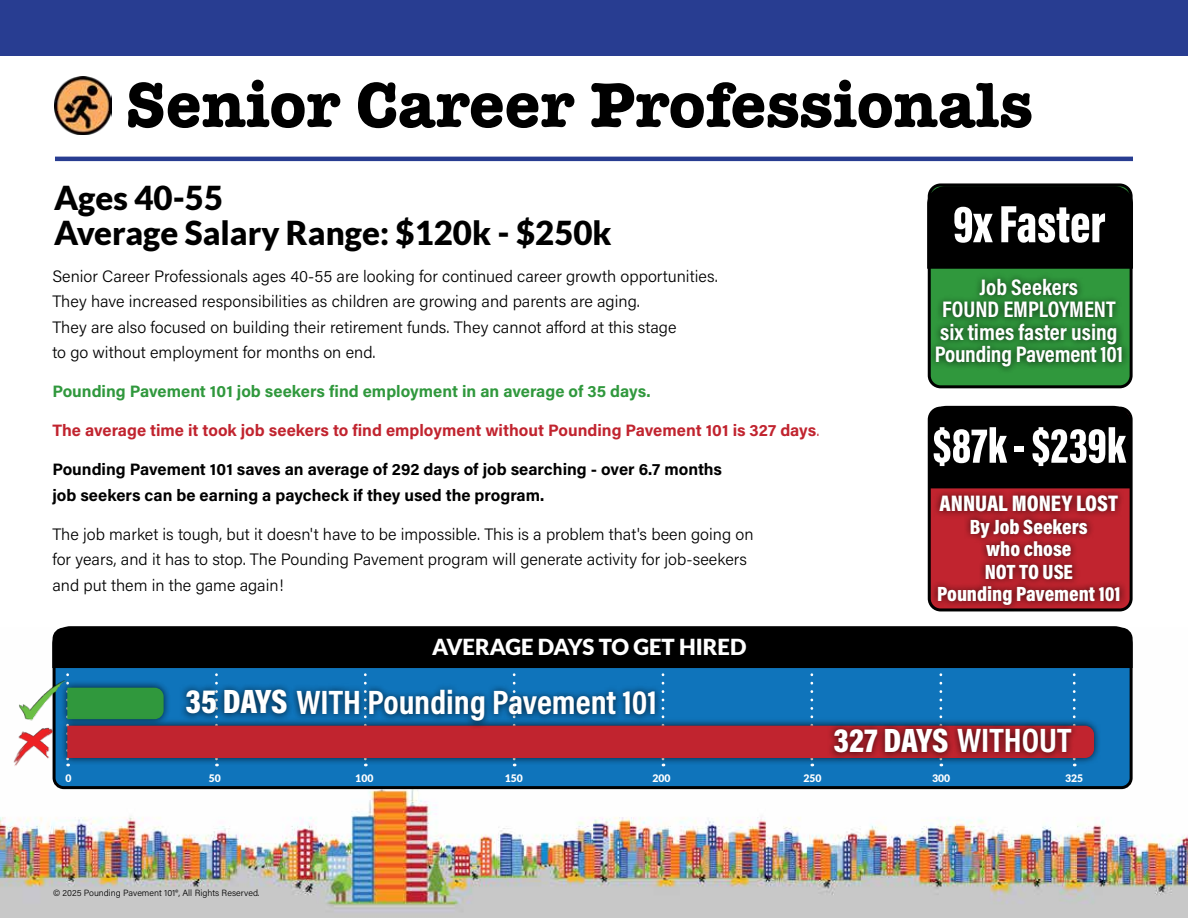
<style>
.page{position:relative;width:1188px;height:918px;background:#fff}
.page>*{position:absolute;margin:0;border:0;box-sizing:border-box;transform-origin:0 0}
.t1{font:700 65.4px "American Typewriter";color:#000}
.t2{font:900 54px "Acumin Pro Extra Cond";color:#fff}
.t3{font:900 51px "Acumin Pro Extra Cond";color:#fff}
.t4{font:700 34.2px "Acumin Pro Cond";color:#fff}
.t5{font:900 34.2px "Acumin Pro Cond";letter-spacing:-.005em;color:#fff}
.t6{font:900 33px/35.4px "Lato";color:#000}
.t7{font:700 22.8px/22.5px "Acumin Pro Cond";color:#fff;text-align:center}
.t8{font:900 22.8px "Acumin Pro Cond";color:#fff}
.t9{font:900 22.05px "Lato";color:#fff}
.t10{font:900 20.85px/22.5px "Acumin Pro Cond";color:#fff;text-align:center}
.t11{font:300 16.5px/25.5px "Acumin Pro";color:#000}
.t12{font:700 16.5px/25.5px "Acumin Pro";color:#000}
.t13{font:700 16.5px "Acumin Pro";color:#c1242f}
.t14{font:700 16.5px "Acumin Pro";color:#30983d}
.t15{font:900 10.35px "Lato";color:#fff}
.t16{font:300 9px "Acumin Pro";color:#000}
.s1{font-weight:300}
.s2{font-weight:900}
.s3{font-weight:700}
</style>
<div class="page">
<img style="left:0;top:668px;width:1188px;height:250px">
<img style="left:54px;top:77px;width:57px;height:57px">
<hr style="left:55px;top:157px;width:1078px;height:4px;background:#283d91">
<div style="left:0;top:0;width:1188px;height:55px;background:#283d91"></div>
<div style="left:929px;top:406px;width:202px;height:82px;background:#000"></div>
<div style="left:930px;top:489px;width:197px;height:124px;background:#000;opacity:.75"></div>
<div style="left:926px;top:419px;width:207px;height:54px;background:#000"></div>
<div style="left:929px;top:185px;width:202px;height:202px;background:#30983d;border-radius:11px"></div>
<div style="left:928px;top:183px;width:205px;height:205px;border:3px solid #000;border-radius:11px"></div>
<svg style="left:927px;top:186px;width:206px;height:83px;background:#020302"></svg>
<div style="left:929px;top:272px;width:200px;height:102px;background:#000;opacity:.75"></div>
<div style="left:947px;top:199px;width:166px;height:52px;background:#000"></div>
<div style="left:54px;top:629px;width:1077px;height:159px;background:#0f74bb;border-radius:10px"></div>
<div style="left:53px;top:628px;width:1080px;height:161px;border:3px solid #000;border-radius:10px"></div>
<svg style="left:66px;top:673px;width:1028px;height:93px"></svg>
<div style="left:179px;top:682px;width:115px;height:40px;background:#000;opacity:.75"></div>
<div style="left:827px;top:721px;width:128px;height:40px;background:#000;opacity:.75"></div>
<div style="left:290px;top:683px;width:373px;height:46px;background:#000;opacity:.75"></div>
<div style="left:950px;top:721px;width:129px;height:39px;background:#000;opacity:.75"></div>
<div style="left:52px;top:626px;width:1081px;height:42px;background:#000"></div>
<img style="left:7px;top:678px;width:62px;height:47px">
<img style="left:0;top:720px;width:58px;height:48px">
<h1 class="t1" style="left:125px;top:65px;width:909px">Senior Career Professionals</h1>
<h3 class="t6" style="left:54px;top:180px;width:559px">Ages 40-55<br>Average Salary Range: $120k - $250k</h3>
<p class="t11" style="left:52px;top:262px;width:667px">Senior Career Professionals ages 40-55 are looking for continued career growth opportunities.<br>They have increased responsibilities as children are growing and parents are aging.<br>They are also focused on building their retirement funds. They cannot afford at this stage<br>to go without employment for months on end.</p>
<p class="t14" style="left:52px;top:380px;width:600px">Pounding Pavement 101 job seekers find employment in an average of 35 days.</p>
<p class="t13" style="left:52px;top:419px;width:769px">The average time it took job seekers to find employment without Pounding Pavement 101 is 327 days<span class="s1">.</span></p>
<p class="t12" style="left:52px;top:456px;width:671px">Pounding Pavement 101 saves an average of 292 days of job searching - over 6.7 months job seekers can be earning a paycheck if they used the program.</p>
<p class="t11" style="left:52px;top:520px;width:703px">The job market is tough, but it doesn't have to be impossible. This is a problem that's been going on for years, and it has to stop. The Pounding Pavement program will generate activity for job-seekers and put them in the game again!</p>
<h3 class="t9" style="left:432px;top:634px;width:316px">AVERAGE DAYS TO GET HIRED</h3>
<h3 class="t4" style="left:185px;top:680px;width:473px"><span class="s2">35 DAYS</span> WITH Pounding Pavement 101</h3>
<h2 class="t2" style="left:953px;top:191px;width:154px">9x Faster</h2>
<h3 class="t7" style="left:935px;top:275px;width:190px">Job Seekers<br>FOUND EMPLOYMENT six times faster using<br>Pounding Pavement 101</h3>
<h3 class="t3" style="left:933px;top:414px;width:194px">$87k - $239k</h3>
<h3 class="t8" style="left:940px;top:488px;width:180px">ANNUAL MONEY LOST</h3>
<p class="t10" style="left:937px;top:515px;width:185px">By Job Seekers<br>who chose<br>NOT TO USE<br>Pounding Pavement 101</p>
<h3 class="t5" style="left:833px;top:718px;width:240px">327 DAYS <span class="s3">WITHOUT</span></h3>
<p class="t15" style="left:66px;top:772px;width:8px">0</p>
<p class="t15" style="left:209px;top:772px;width:14px">50</p>
<p class="t15" style="left:355px;top:772px;width:20px">100</p>
<p class="t15" style="left:505px;top:772px;width:20px">150</p>
<p class="t15" style="left:653px;top:772px;width:20px">200</p>
<p class="t15" style="left:803px;top:772px;width:20px">250</p>
<p class="t15" style="left:932px;top:772px;width:20px">300</p>
<p class="t15" style="left:1065px;top:772px;width:20px">325</p>
<p class="t16" style="left:53px;top:887px;width:208px">© 2025 Pounding Pavement 101®, All Rights Reserved.</p>
</div>
